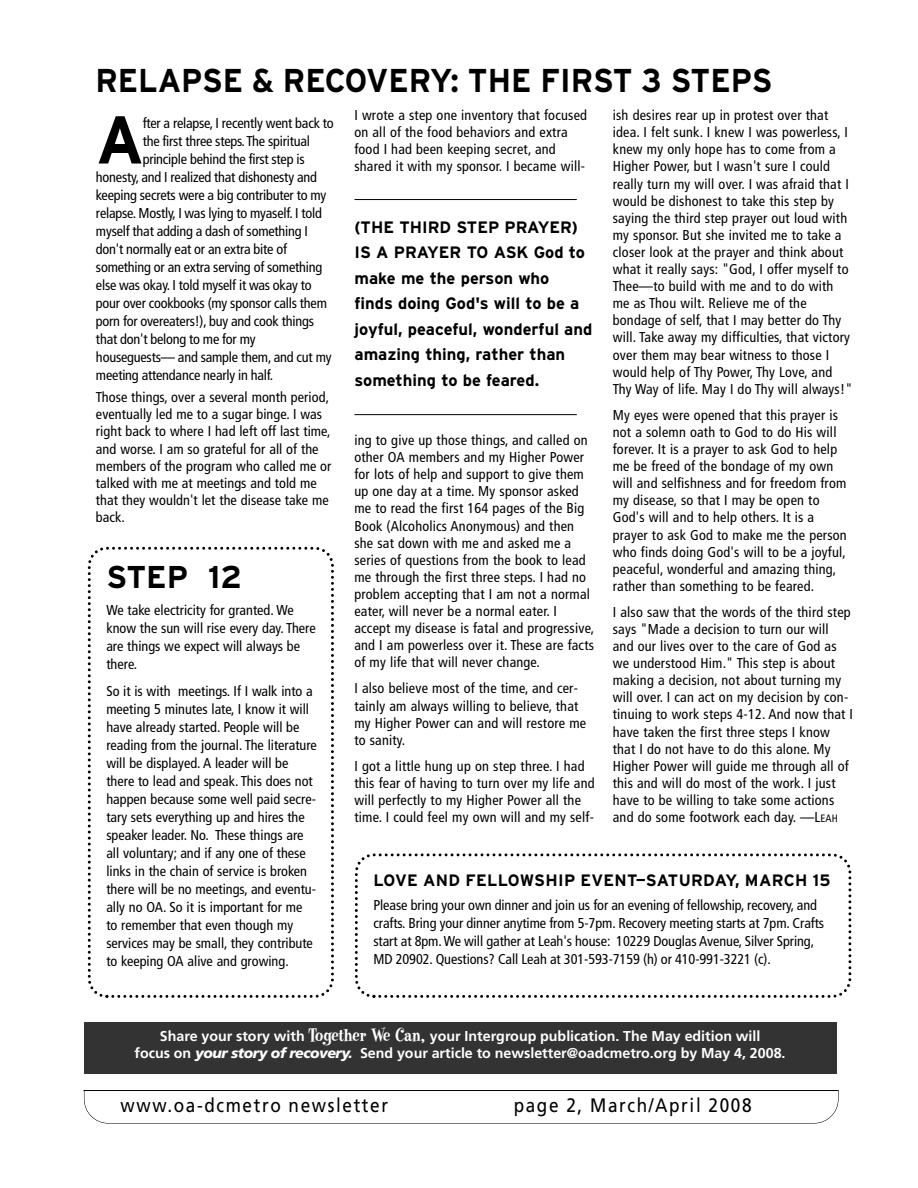
<style>
.page{position:relative;width:918px;height:1188px;background:#fff}
.page>*{position:absolute;margin:0;border:0;box-sizing:border-box;transform-origin:0 0}
.t1{font:700 67.5px "Interstate";color:#000;scale:.95 1}
.t2{font:700 33px "Interstate";color:#000;scale:.95 1}
.t3{font:700 31.5px "Interstate";color:#000}
.t4{font:19.5px "Frutiger";letter-spacing:.095em;color:#000;scale:.88 1}
.t5{font:700 16.5px/25.5px "Interstate";color:#000}
.t6{font:700 16.5px "Interstate";letter-spacing:.02em;color:#000}
.t7{font:condensed 14.25px/17.1px "Frutiger";letter-spacing:.015em;color:#000}
.t8{font:condensed 14.25px "Frutiger";letter-spacing:-.015em;color:#000}
.t9{font:condensed 14.25px/18px "Frutiger";letter-spacing:-.005em;color:#000}
.t10{font:700 14.25px/16.5px "Frutiger";color:#fff;text-align:center}
.s1{font-size:10.65px}
.s2{font-family:"Heatwave";font-weight:400;font-size:19.5px}
.s3{font-weight:900;font-style:italic}
</style>
<div class="page">
<svg style="left:354px;top:853px;width:498px;height:145px"></svg>
<hr style="left:355px;top:199px;width:222px;height:1px;background:#000">
<hr style="left:355px;top:414px;width:222px;height:1px;background:#000">
<svg style="left:87px;top:546px;width:247px;height:452px"></svg>
<div style="left:84px;top:1066px;width:755px;height:58px;border:1px solid #000;border-radius:24px"></div>
<div style="left:52px;top:1064px;width:803px;height:26px;background:#fff"></div>
<hr style="left:83px;top:1090px;width:755px;height:1px;background:#000">
<div style="left:84px;top:1022px;width:752px;height:52px;background:#333"></div>
<h2 class="t2" style="left:96px;top:61px;width:714px">RELAPSE &amp; RECOVERY: THE FIRST 3 STEPS</h2>
<h1 class="t1" style="left:96px;top:101px;width:52px">A</h1>
<p class="t8" style="left:143px;top:117px;width:193px">fter a relapse, I recently went back to</p>
<p class="t8" style="left:143px;top:135px;width:169px">the first three steps.The spiritual</p>
<p class="t8" style="left:143px;top:153px;width:164px">principle behind the first step is</p>
<p class="t8" style="left:96px;top:171px;width:222px">honesty, and I realized that dishonesty and</p>
<p class="t8" style="left:96px;top:189px;width:232px">keeping secrets were a big contributer to my</p>
<p class="t8" style="left:96px;top:207px;width:228px">relapse. Mostly, I was lying to myaself. I told</p>
<p class="t8" style="left:96px;top:225px;width:214px">myself that adding a dash of something I</p>
<p class="t8" style="left:96px;top:243px;width:193px">don't normally eat or an extra bite of</p>
<p class="t8" style="left:96px;top:261px;width:228px">something or an extra serving of something</p>
<p class="t8" style="left:96px;top:279px;width:217px">else was okay. I told myself it was okay to</p>
<p class="t8" style="left:96px;top:297px;width:233px">pour over cookbooks (my sponsor calls them</p>
<p class="t8" style="left:96px;top:315px;width:220px">porn for overeaters!), buy and cook things</p>
<p class="t8" style="left:96px;top:333px;width:161px">that don't belong to me for my</p>
<p class="t8" style="left:96px;top:351px;width:237px">houseguests— and sample them, and cut my</p>
<p class="t8" style="left:96px;top:369px;width:179px">meeting attendance nearly in half.</p>
<p class="t7" style="left:96px;top:390px;width:237px">Those things, over a several month period, eventually led me to a sugar binge. I was right back to where I had left off last time, and worse. I am so grateful for all of the members of the program who called me or talked with me at meetings and told me that they wouldn't let the disease take me back.</p>
<h3 class="t3" style="left:106px;top:559px;width:137px">STEP 12</h3>
<p class="t7" style="left:106px;top:602px;width:211px;line-height:18px">We take electricity for granted. We know the sun will rise every day. There are things we expect will always be there.</p>
<p class="t7" style="left:106px;top:683px;width:212px;line-height:18px">So it is with meetings. If I walk into a meeting 5 minutes late, I know it will have already started. People will be reading from the journal. The literature will be displayed. A leader will be there to lead and speak. This does not happen because some well paid secre&shy;tary sets everything up and hires the speaker leader. No. These things are all voluntary; and if any one of these links in the chain of service is broken there will be no meetings, and eventu&shy;ally no OA. So it is important for me to remember that even though my services may be small, they contribute to keeping OA alive and growing.</p>
<p class="t7" style="left:354px;top:108px;width:234px">I wrote a step one inventory that focused on all of the food behaviors and extra food I had been keeping secret, and shared it with my sponsor. I became will-</p>
<p class="t5" style="left:355px;top:215px;width:239px">(THE THIRD STEP PRAYER)<br>IS A PRAYER TO ASK God to make me the person who<br>finds doing God's will to be a joyful, peaceful, wonderful and amazing thing, rather than something to be feared.</p>
<p class="t7" style="left:354px;top:433px;width:241px">ing to give up those things, and called on other OA members and my Higher Power for lots of help and support to give them up one day at a time. My sponsor asked me to read the first 164 pages of the Big Book (Alcoholics Anonymous) and then she sat down with me and asked me a series of questions from the book to lead me through the first three steps. I had no problem accepting that I am not a normal eater, will never be a normal eater. I accept my disease is fatal and progressive, and I am powerless over it. These are facts of my life that will never change.</p>
<p class="t7" style="left:354px;top:681px;width:233px">I also believe most of the time, and cer&shy;tainly am always willing to believe, that my Higher Power can and will restore me to sanity.</p>
<p class="t7" style="left:354px;top:758px;width:242px">I got a little hung up on step three. I had this fear of having to turn over my life and will perfectly to my Higher Power all the time. I could feel my own will and my self-</p>
<p class="t7" style="left:613px;top:108px;width:241px">ish desires rear up in protest over that idea. I felt sunk. I knew I was powerless, I knew my only hope has to come from a Higher Power, but I wasn't sure I could really turn my will over. I was afraid that I would be dishonest to take this step by saying the third step prayer out loud with my sponsor. But she invited me to take a closer look at the prayer and think about what it really says: "God, I offer myself to Thee—to build with me and to do with me as Thou wilt. Relieve me of the bondage of self, that I may better do Thy will. Take away my difficulties, that victory over them may bear witness to those I would help of Thy Power, Thy Love, and Thy Way of life. May I do Thy will always!"</p>
<p class="t7" style="left:613px;top:407px;width:235px">My eyes were opened that this prayer is not a solemn oath to God to do His will forever. It is a prayer to ask God to help me be freed of the bondage of my own will and selfishness and for freedom from my disease, so that I may be open to God's will and to help others. It is a prayer to ask God to make me the person who finds doing God's will to be a joyful, peaceful, wonderful and amazing thing, rather than something to be feared.</p>
<p class="t7" style="left:613px;top:605px;width:242px">I also saw that the words of the third step says "Made a decision to turn our will<br>and our lives over to the care of God as we understood Him." This step is about making a decision, not about turning my will over. I can act on my decision by con&shy;tinuing to work steps 4-12. And now that I have taken the first three steps I know that I do not have to do this alone. My Higher Power will guide me through all of this and will do most of the work. I just have to be willing to take some actions and do some footwork each day. —L<span class="s1">EAH</span></p>
<p class="t6" style="left:373px;top:871px;width:459px">LOVE AND FELLOWSHIP EVENT—SATURDAY, MARCH 15</p>
<p class="t9" style="left:373px;top:897px;width:452px">Please bring your own dinner and join us for an evening of fellowship, recovery, and crafts. Bring your dinner anytime from 5-7pm. Recovery meeting starts at 7pm. Crafts start at 8pm. We will gather at Leah's house: 10229 Douglas Avenue, Silver Spring, MD 20902. Questions? Call Leah at 301-593-7159 (h) or 410-991-3221 (c).</p>
<p class="t10" style="left:135px;top:1029px;width:653px">Share your story with <span class="s2">Together We Can,</span> your Intergroup publication. The May edition will<br>focus on <span class="s3">your story of recovery.</span> Send your article to newsletter@oadcmetro.org by May 4, 2008.</p>
<h3 class="t4" style="left:121px;top:1098px;width:305px">www.oa-dcmetro newsletter</h3>
<h3 class="t4" style="left:514px;top:1098px;width:272px">page 2, March/April 2008</h3>
</div>
